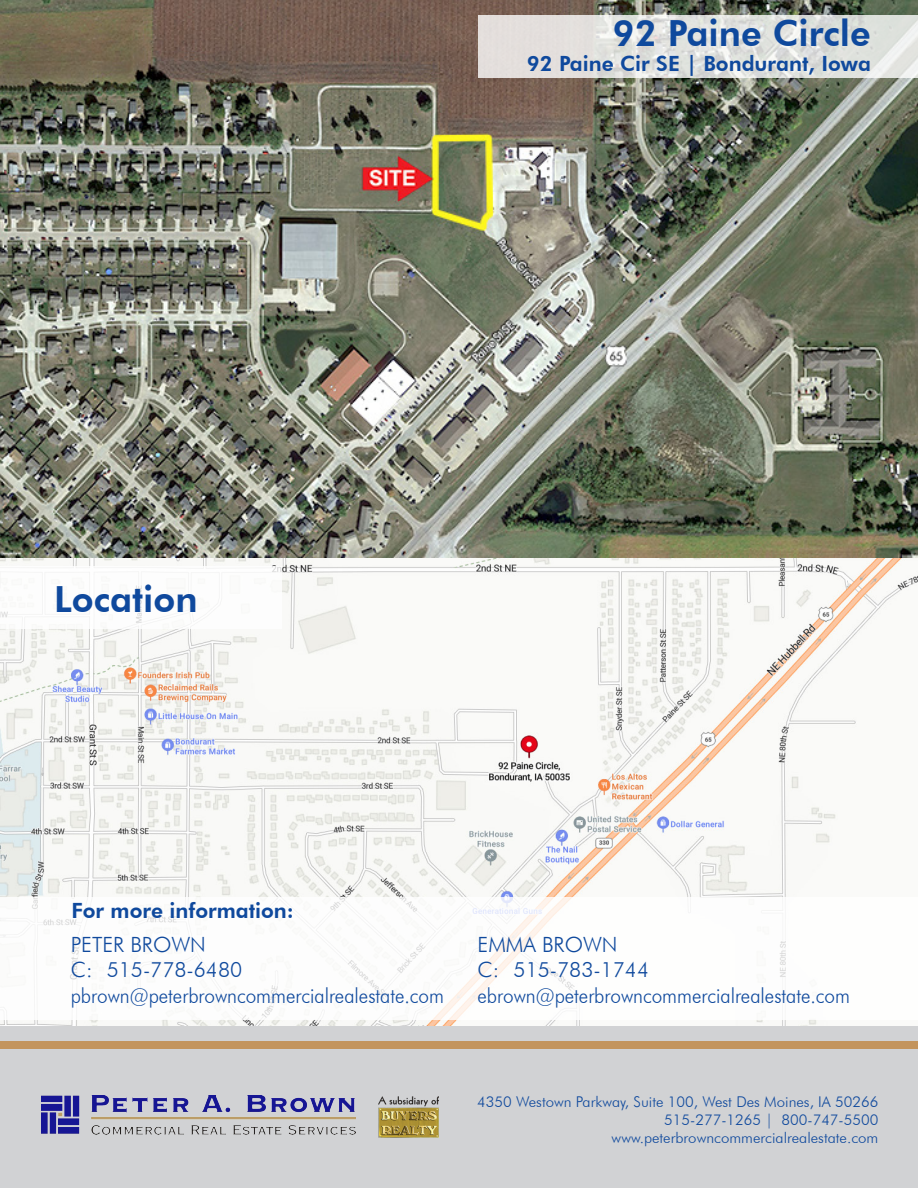
<style>
.page{position:relative;width:918px;height:1188px;background:#fff}
.page>*{position:absolute;margin:0;border:0;box-sizing:border-box;transform-origin:0 0}
.t1{font:800 36px "Futura BT";color:#0f499d}
.t2{font:300 21px "Futura BT";color:#0f499d;scale:.9 1}
.t3{font:300 21px "Futura BT";color:#0f499d}
.t4{font:800 21px "Futura BT";color:#0f499d}
.t5{font:300 14.85px "Futura BT";color:#0f499d}
</style>
<div class="page">
<img style="left:0;top:558px;width:918px;height:524px">
<div style="left:0;top:897px;width:918px;height:123px;background:#fff"></div>
<div style="left:1px;top:1026px;width:917px;height:162px;background:#d1d2d4"></div>
<div style="left:0;top:1041px;width:918px;height:8px;background:#c3945d"></div>
<img style="left:41px;top:1095px;width:315px;height:40px">
<img style="left:379px;top:1097px;width:59px;height:41px">
<img style="left:0;top:0;width:918px;height:558px">
<svg style="left:479px;top:15px;width:439px;height:63px;background:#e1e1de"></svg>
<div style="left:0;top:566px;width:282px;height:62px;background:#fff"></div>
<p class="t1" style="left:613px;top:11px;width:260px">92 Paine Circle</p>
<p class="t4" style="left:527px;top:51px;width:346px">92 Paine Cir SE | Bondurant, Iowa</p>
<p class="t1" style="left:54px;top:577px;width:145px">Location</p>
<p class="t4" style="left:72px;top:898px;width:224px">For more information:</p>
<p class="t3" style="left:71px;top:932px;width:137px">PETER BROWN</p>
<p class="t3" style="left:71px;top:957px;width:173px">C: 515-778-6480</p>
<p class="t2" style="left:71px;top:982px;width:416px">pbrown@peterbrowncommercialrealestate.com</p>
<p class="t3" style="left:478px;top:932px;width:142px">EMMA BROWN</p>
<p class="t3" style="left:478px;top:957px;width:173px">C: 515-783-1744</p>
<p class="t2" style="left:478px;top:982px;width:415px">ebrown@peterbrowncommercialrealestate.com</p>
<p class="t5" style="left:477px;top:1092px;width:403px">4350 Westown Parkway, Suite 100, West Des Moines, IA 50266</p>
<p class="t5" style="left:664px;top:1110px;width:216px">515-277-1265 | 800-747-5500</p>
<p class="t5" style="left:612px;top:1128px;width:268px">www.peterbrowncommercialrealestate.com</p>
</div>
